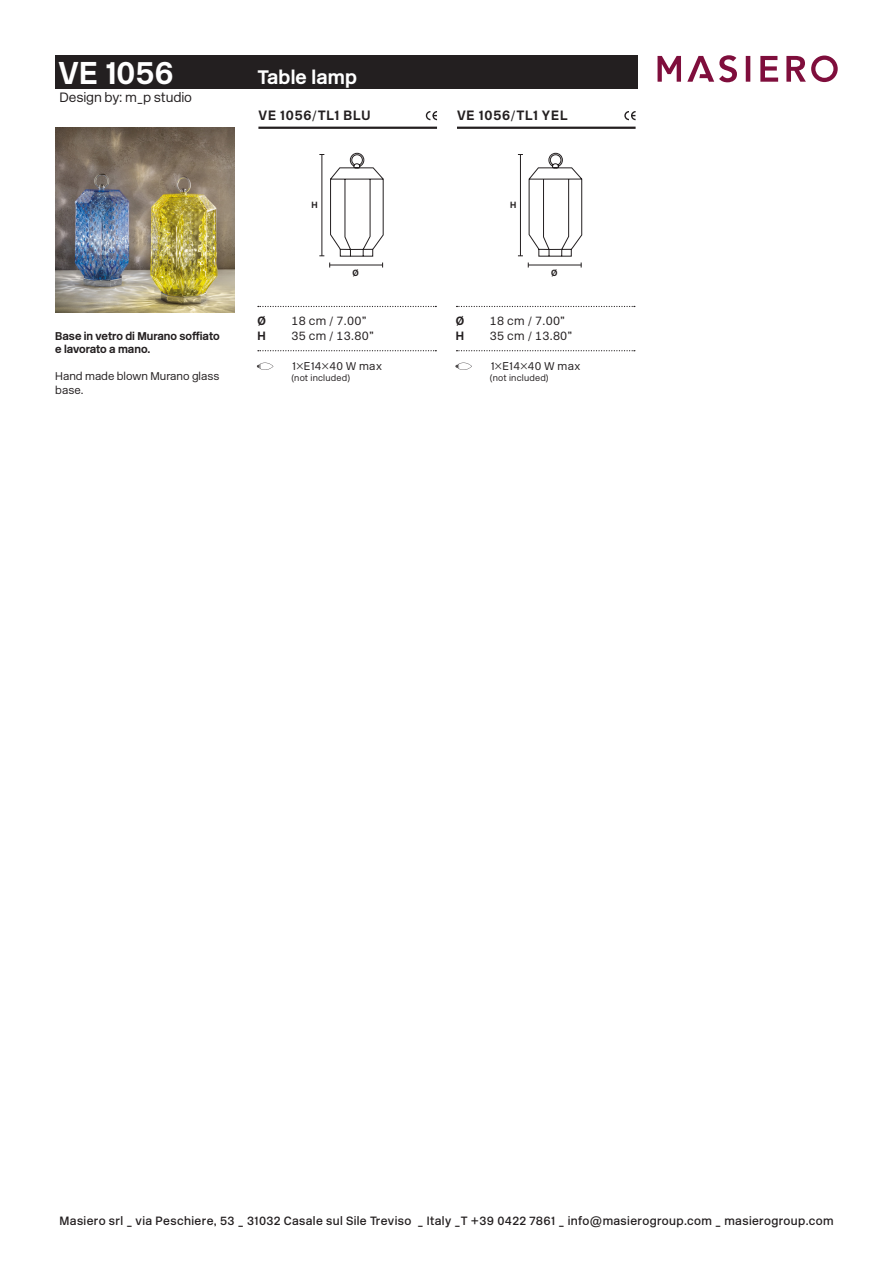
<style>
.page{position:relative;width:893px;height:1263px;background:#fff}
.page>*{position:absolute;margin:0;border:0;box-sizing:border-box;transform-origin:0 0}
.t1{font:700 31.5px "New Rail Alphabet";letter-spacing:.01em;color:#fff}
.t2{font:700 19.5px "New Rail Alphabet";letter-spacing:.01em;color:#fff}
.TECNICO_codice_prodo{font:700 13.5px "New Rail Alphabet";letter-spacing:.06em;color:#231f20}
.t3{font:300 13.5px "New Rail Alphabet";letter-spacing:-.01em;color:#231f20}
.t4{font:500 12px "New Rail Alphabet";letter-spacing:.03em;color:#231f20}
.TABELLA_dati{font:300 12px "New Rail Alphabet";letter-spacing:.02em;color:#231f20}
.TABELLA_dati-2{font:700 12px "New Rail Alphabet";color:#231f20}
.TECNICO_dati{font:300 11.25px/13.5px "New Rail Alphabet";color:#231f20}
.t5{font:700 11.25px "New Rail Alphabet";color:#231f20}
.TABELLA_lighting_sys{font:300 9px "New Rail Alphabet";letter-spacing:.02em;color:#231f20}
.DISEGNO_quote{font:700 9px "New Rail Alphabet";color:#231f20}
</style>
<div class="page">
<svg style="left:657px;top:55px;width:181px;height:27px"></svg>
<div style="left:55px;top:55px;width:583px;height:34px;background:#231f20"></div>
<hr style="left:258px;top:127px;width:179px;height:2px;background:#231f20">
<svg style="left:426px;top:111px;width:11px;height:9px"></svg>
<hr style="left:457px;top:127px;width:179px;height:2px;background:#231f20">
<svg style="left:624px;top:111px;width:12px;height:9px"></svg>
<img style="left:55px;top:128px;width:180px;height:185px">
<svg style="left:257px;top:363px;width:16px;height:7px"></svg>
<svg style="left:258px;top:306px;width:178px;height:1px"></svg>
<svg style="left:258px;top:350px;width:178px;height:1px"></svg>
<svg style="left:455px;top:363px;width:17px;height:7px"></svg>
<svg style="left:456px;top:306px;width:179px;height:1px"></svg>
<svg style="left:456px;top:350px;width:179px;height:1px"></svg>
<svg style="left:330px;top:153px;width:53px;height:103px"></svg>
<hr style="left:322px;top:154px;width:1px;height:102px;background:#231f20">
<hr style="left:329px;top:265px;width:54px;height:1px;background:#231f20">
<svg style="left:529px;top:153px;width:53px;height:103px"></svg>
<hr style="left:520px;top:154px;width:1px;height:102px;background:#231f20">
<hr style="left:528px;top:265px;width:53px;height:1px;background:#231f20">
<p class="t1" style="left:58px;top:52px;width:117px">VE 1056</p>
<p class="t2" style="left:257px;top:64px;width:101px">Table lamp</p>
<p class="t3" style="left:60px;top:89px;width:134px">Design by: m_p studio</p>
<p class="TECNICO_codice_prodo" style="left:258px;top:106px;width:113px">VE 1056/TL1 BLU</p>
<p class="TECNICO_codice_prodo" style="left:457px;top:106px;width:113px">VE 1056/TL1 YEL</p>
<p class="t5" style="left:55px;top:328px;width:166px">Base in vetro di Murano soffiato</p>
<p class="t5" style="left:55px;top:342px;width:97px">e lavorato a mano.</p>
<p class="TECNICO_dati" style="left:55px;top:369px;width:166px">Hand made blown Murano glass base.</p>
<p class="DISEGNO_quote" style="left:312px;top:199px;width:8px">H</p>
<p class="DISEGNO_quote" style="left:352px;top:267px;width:8px">Ø</p>
<p class="TABELLA_dati-2" style="left:257px;top:313px;width:10px">Ø</p>
<p class="TABELLA_dati" style="left:291px;top:313px;width:77px">18 cm / 7.00”</p>
<p class="TABELLA_dati-2" style="left:257px;top:328px;width:10px">H</p>
<p class="TABELLA_dati" style="left:291px;top:328px;width:84px">35 cm / 13.80”</p>
<p class="TECNICO_dati" style="left:292px;top:359px;width:91px">1×E14×40 W max</p>
<p class="TABELLA_lighting_sys" style="left:291px;top:371px;width:60px">(not included)</p>
<p class="DISEGNO_quote" style="left:510px;top:199px;width:8px">H</p>
<p class="DISEGNO_quote" style="left:551px;top:267px;width:8px">Ø</p>
<p class="TABELLA_dati-2" style="left:456px;top:313px;width:10px">Ø</p>
<p class="TABELLA_dati" style="left:490px;top:313px;width:77px">18 cm / 7.00”</p>
<p class="TABELLA_dati-2" style="left:456px;top:328px;width:10px">H</p>
<p class="TABELLA_dati" style="left:490px;top:328px;width:84px">35 cm / 13.80”</p>
<p class="TECNICO_dati" style="left:491px;top:359px;width:91px">1×E14×40 W max</p>
<p class="TABELLA_lighting_sys" style="left:490px;top:371px;width:60px">(not included)</p>
<p class="t4" style="left:60px;top:1213px;width:776px">Masiero srl _ via Peschiere, 53 _ 31032 Casale sul Sile Treviso _ Italy _T +39 0422 7861 _ info@masierogroup.com _ masierogroup.com</p>
</div>
